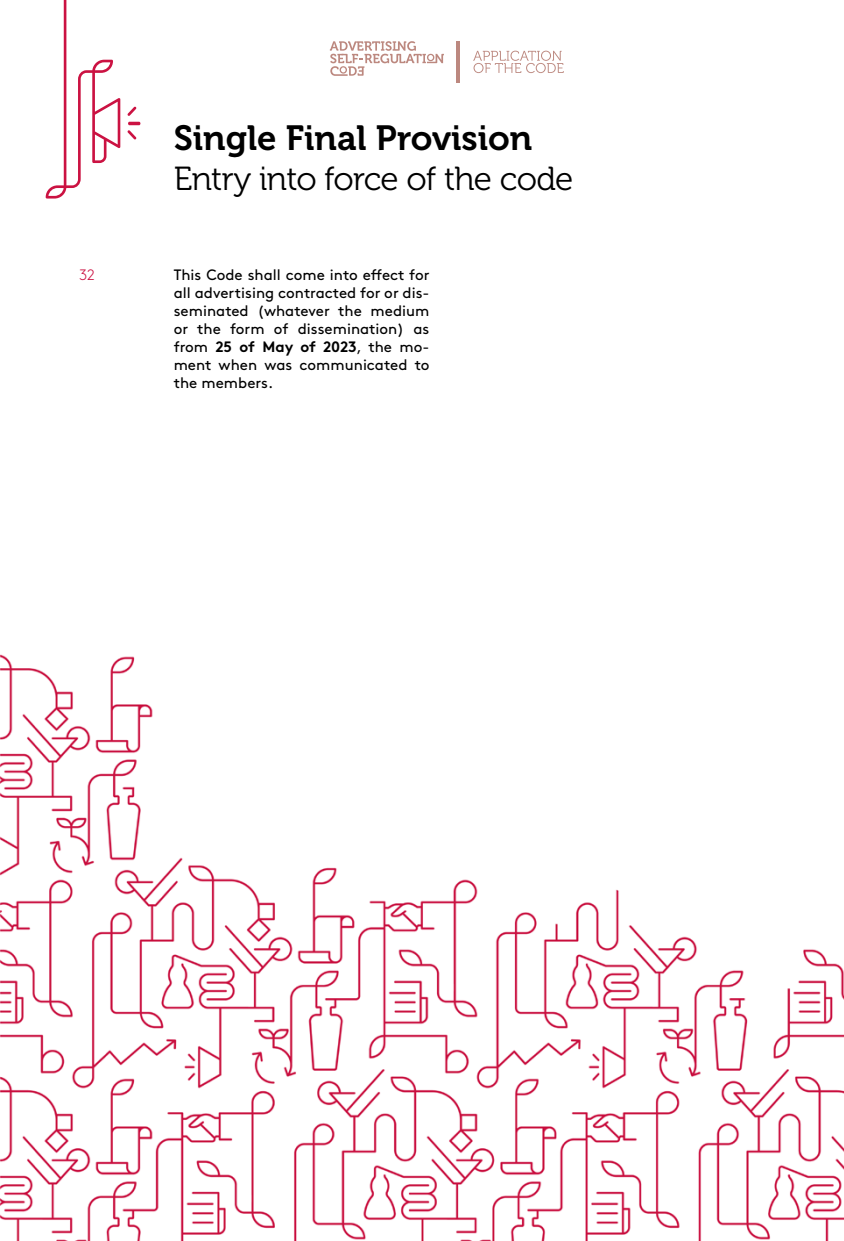
<style>
.page{position:relative;width:844px;height:1241px;background:#fff}
.page>*{position:absolute;margin:0;border:0;box-sizing:border-box;transform-origin:0 0}
.t1{font:34.82px "Museo 700";color:#000}
.t2{font:33.25px "Museo 300";letter-spacing:-.02em;color:#000}
.t3{font:15.05px/18px "Brown Std";color:#000;text-align:justify}
.t4{font:300 15.05px "Brown Std";color:#cb1242}
.s1{font-weight:700}
</style>
<div class="page">
<svg style="left:46px;top:0;width:74px;height:198px"></svg>
<svg style="left:127px;top:122px;width:13px;height:17px"></svg>
<svg style="left:127px;top:106px;width:9px;height:10px"></svg>
<img style="left:0;top:654px;width:843px;height:586px">
<svg style="left:330px;top:41px;width:114px;height:35px"></svg>
<hr style="left:456px;top:41px;width:4px;height:42px;background:#bc887f">
<svg style="left:473px;top:51px;width:90px;height:22px"></svg>
<h1 class="t1" style="left:174px;top:119px;width:360px">Single Final Provision</h1>
<h2 class="t2" style="left:174px;top:161px;width:401px">Entry into force of the code</h2>
<p class="t4" style="left:79px;top:266px;width:17px">32</p>
<p class="t3" style="left:174px;top:266px;width:257px">This Code shall come into effect for all advertising contracted for or dis&shy;seminated (whatever the medium or the form of dissemination) as from <span class="s1">25 of May of 2023</span>, the mo&shy;ment when was communicated to the members.</p>
</div>
